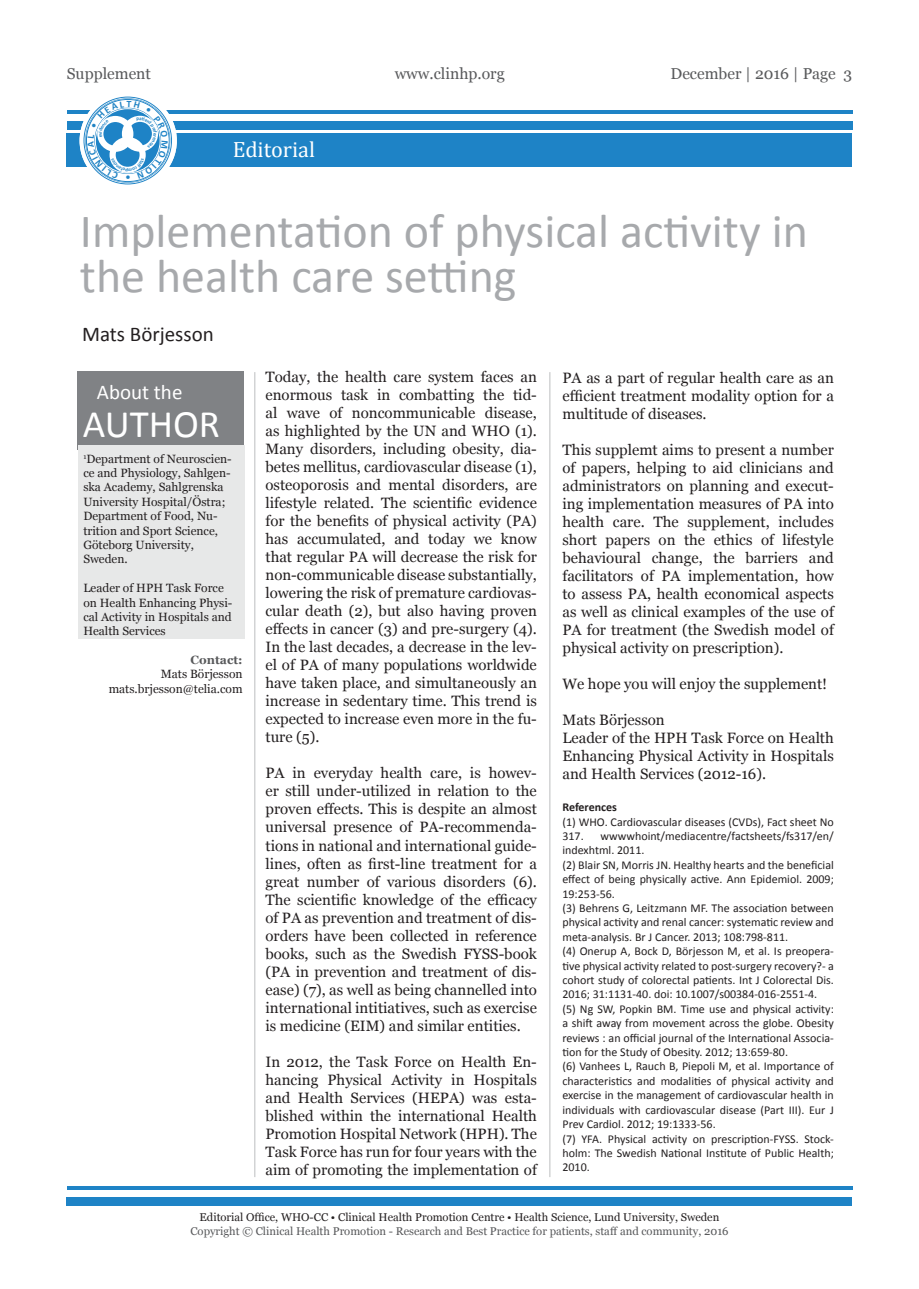
<style>
.page{position:relative;width:919px;height:1289px;background:#fff}
.page>*{position:absolute;margin:0;border:0;box-sizing:border-box;transform-origin:0 0}
.t1{font:48px/45px "Calibri";color:#a7a9ac}
.t2{font:39px "Calibri";color:#fff}
.t3{font:22.2px "Cambria";color:#fff}
.t4{font:21px "Calibri";color:#231f20}
.t5{font:21px "Calibri";color:#fff}
.t6{font:15.75px "Georgia";color:#58595b}
.t7{font:15px/18px "Georgia";color:#231f20;text-align:justify}
.t8{font:12px/14.4px "Calibri";color:#231f20}
.t9{font:12px/14.4px "Georgia";color:#231f20}
.t10{font:700 12px "Calibri";color:#231f20}
.t11{font:700 12px "Georgia";color:#58595b}
.t12{font:11.25px "Georgia";color:#58595b}
.t13{font:11.25px "Georgia";color:#231f20}
</style>
<div class="page">
<div style="left:67px;top:133px;width:784px;height:34px;background:#1e83c6"></div>
<div style="left:67px;top:122px;width:785px;height:8px;background:#1e83c6"></div>
<hr style="left:67px;top:111px;width:785px;height:3px;background:#1e83c6">
<svg style="left:80px;top:92px;width:97px;height:97px"></svg>
<div style="left:67px;top:1197px;width:785px;height:8px;background:#1e83c6"></div>
<hr style="left:67px;top:1186px;width:785px;height:3px;background:#1e83c6">
<div style="left:77px;top:371px;width:167px;height:78px;background:#808285"></div>
<hr style="left:254px;top:372px;width:1px;height:805px;background:#bcbec0">
<hr style="left:549px;top:372px;width:1px;height:805px;background:#bcbec0">
<div style="left:78px;top:445px;width:166px;height:194px;background:#e7e8e8"></div>
<svg style="left:87px;top:101px;width:81px;height:78px"></svg>
<p class="t6" style="left:67px;top:64px;width:86px">Supplement</p>
<p class="t6" style="left:394px;top:64px;width:112px">www.clinhp.org</p>
<h3 class="t3" style="left:233px;top:137px;width:84px">Editorial</h3>
<p class="t6" style="left:670px;top:64px;width:183px">December | 2016 | Page 3</p>
<h1 class="t1" style="left:80px;top:208px;width:729px">Implementation of physical activity in the health care setting</h1>
<h3 class="t4" style="left:82px;top:320px;width:133px">Mats Börjesson</h3>
<h3 class="t5" style="left:97px;top:378px;width:87px">About the</h3>
<h2 class="t2" style="left:83px;top:399px;width:139px">AUTHOR</h2>
<p class="t9" style="left:83px;top:451px;width:150px"><sup>1</sup>Department of Neuroscien&shy;ce and Physiology, Sahlgen&shy;ska Academy, Sahlgrenska<br>University Hospital/Östra;<br>Department of Food, Nu&shy;trition and Sport Science,<br>Göteborg University,<br>Sweden.</p>
<p class="t9" style="left:83px;top:581px;width:151px">Leader of HPH Task Force on Health Enhancing Physi&shy;cal Activity in Hospitals and<br>Health Services</p>
<p class="t11" style="left:190px;top:652px;width:53px">Contact:</p>
<p class="t9" style="left:109px;top:667px;width:135px;text-align:right">Mats Börjesson mats.brjesson@telia.com</p>
<p class="t7" style="left:265px;top:368px;width:273px">Today, the health care system faces an enormous task in combatting the tid&shy;al wave of noncommunicable disease, as highlighted by the UN and WHO (1).<br>Many disorders, including obesity, dia&shy;betes mellitus, cardiovascular disease (1), osteoporosis and mental disorders, are lifestyle related. The scientific evidence for the benefits of physical activity (PA) has accumulated, and today we know that regular PA will decrease the risk for non-communicable disease substantially, lowering the risk of premature cardiovas&shy;cular death (2), but also having proven effects in cancer (3) and pre-surgery (4).<br>In the last decades, a decrease in the lev&shy;el of PA of many populations worldwide have taken place, and simultaneously an increase in sedentary time. This trend is expected to increase even more in the fu&shy;ture (5).</p>
<p class="t7" style="left:265px;top:764px;width:273px">PA in everyday health care, is howev&shy;er still under-utilized in relation to the proven effects. This is despite an almost universal presence of PA-recommenda&shy;tions in national and international guide&shy;lines, often as first-line treatment for a great number of various disorders (6).<br>The scientific knowledge of the efficacy of PA as prevention and treatment of dis&shy;orders have been collected in reference books, such as the Swedish FYSS-book (PA in prevention and treatment of dis&shy;ease) (7), as well as being channelled into international intitiatives, such as exercise is medicine (EIM) and similar entities.</p>
<p class="t7" style="left:265px;top:1052px;width:273px">In 2012, the Task Force on Health En&shy;hancing Physical Activity in Hospitals and Health Services (HEPA) was esta&shy;blished within the international Health Promotion Hospital Network (HPH). The Task Force has run for four years with the aim of promoting the implementation of</p>
<p class="t7" style="left:562px;top:368px;width:273px">PA as a part of regular health care as an efficient treatment modality option for a multitude of diseases.</p>
<p class="t7" style="left:562px;top:440px;width:273px">This supplemt aims to present a number of papers, helping to aid clinicians and administrators on planning and execut&shy;ing implementation measures of PA into health care. The supplement, includes short papers on the ethics of lifestyle behavioural change, the barriers and facilitators of PA implementation, how to assess PA, health economical aspects as well as clinical examples of the use of PA for treatment (the Swedish model of physical activity on prescription).</p>
<p class="t7" style="left:562px;top:674px;width:266px">We hope you will enjoy the supplement!</p>
<p class="t7" style="left:562px;top:710px;width:273px;text-align:left">Mats Börjesson<br>Leader of the HPH Task Force on Health<br>Enhancing Physical Activity in Hospitals and Health Services (2012-16).</p>
<p class="t10" style="left:562px;top:799px;width:56px">References</p>
<p class="t8" style="left:562px;top:814px;width:273px">(1) WHO. Cardiovascular diseases (CVDs), Fact sheet No<br>317.</p>
<p class="t8" style="left:562px;top:828px;width:273px;text-indent:38px">wwwwhoint/mediacentre/factsheets/fs317/en/ indexhtml. 2011.<br>(2) Blair SN, Morris JN. Healthy hearts and the beneficial effect of being physically active. Ann Epidemiol. 2009; 19:253-56.<br>(3) Behrens G, Leitzmann MF. The association between physical activity and renal cancer: systematic review and meta-analysis. Br J Cancer. 2013; 108:798-811.<br>(4) Onerup A, Bock D, Börjesson M, et al. Is preopera&shy;tive physical activity related to post-surgery recovery?- a cohort study of colorectal patients. Int J Colorectal Dis.<br>2016; 31:1131-40. doi: 10.1007/s00384-016-2551-4.<br>(5) Ng SW, Popkin BM. Time use and physical activity: a shift away from movement across the globe. Obesity reviews : an official journal of the International Associa&shy;tion for the Study of Obesity. 2012; 13:659-80.<br>(6) Vanhees L, Rauch B, Piepoli M, et al. Importance of characteristics and modalities of physical activity and exercise in the management of cardiovascular health in individuals with cardiovascular disease (Part III). Eur J Prev Cardiol. 2012; 19:1333-56.<br>(7) YFA. Physical activity on prescription-FYSS. Stock&shy;holm: The Swedish National Institute of Public Health; 2010.</p>
<p class="t13" style="left:199px;top:1210px;width:521px">Editorial Office, WHO-CC • Clinical Health Promotion Centre • Health Science, Lund University, Sweden</p>
<p class="t12" style="left:190px;top:1223px;width:539px">Copyright © Clinical Health Promotion - Research and Best Practice for patients, staff and community, 2016</p>
</div>
